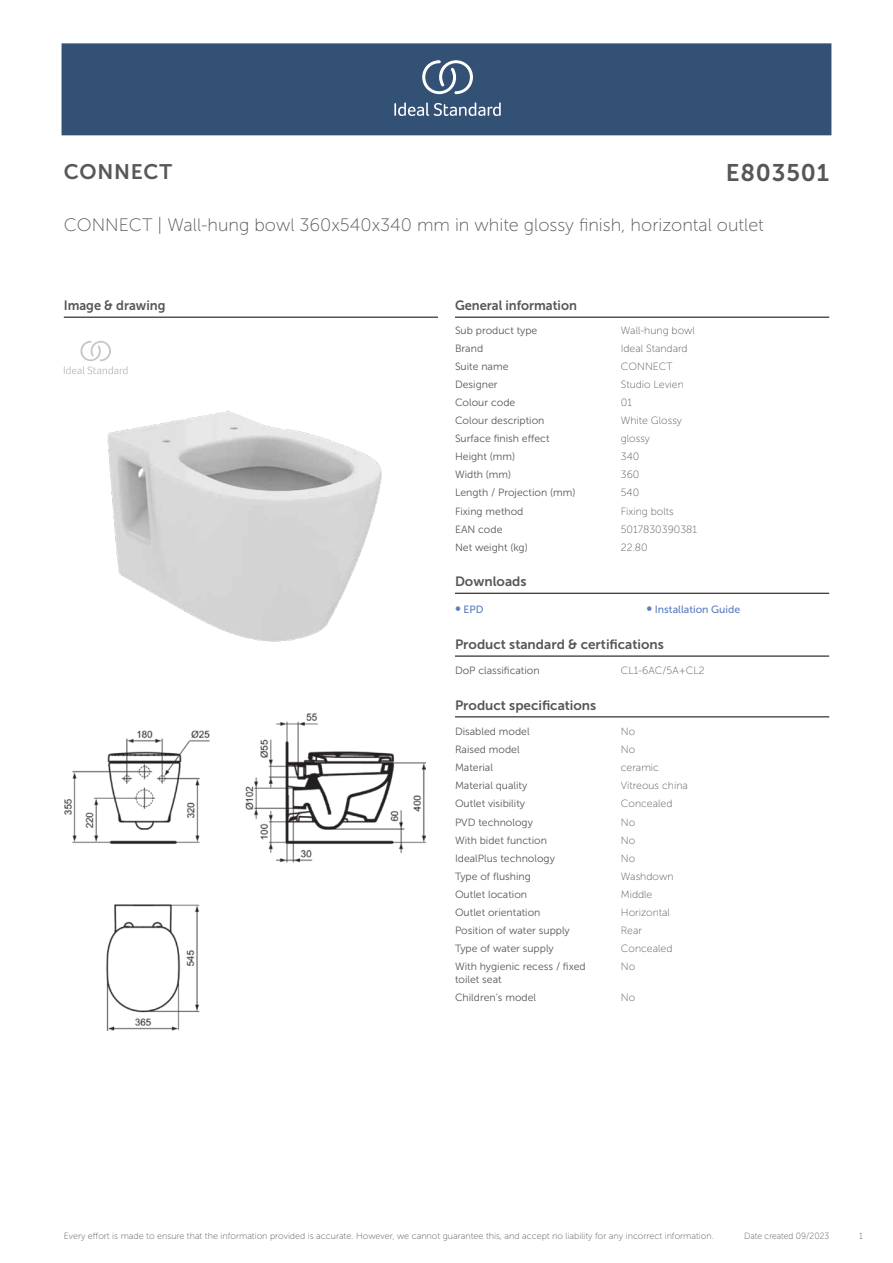
<style>
.page{position:relative;width:893px;height:1263px;background:#fff}
.page>*{position:absolute;margin:0;border:0;box-sizing:border-box;transform-origin:0 0}
.t1{font:24px "Museo Sans 700";letter-spacing:.035em;color:#575756}
.t2{font:21px "Museo Sans 700";letter-spacing:.035em;color:#575756}
.t3{font:18px "Museo Sans 100";color:#575756}
.t4{font:13.5px "Museo Sans 700";color:#575756}
.t5{font:13.5px "Museo Sans 700";color:#575756;scale:.95 1}
.t6{font:10.5px/12.6px "Museo Sans 300";color:#575756}
.t7{font:10.5px "Museo Sans 100";color:#575756}
.t8{font:10.5px "Museo Sans 500";color:#5b7ebf}
.t9{font:9px "Museo Sans 100";color:#575756}
.t10{font:9px "Museo Sans 100";color:#575756;scale:.95 1}
.s1{font-size:15px}
</style>
<div class="page">
<div style="left:62px;top:43px;width:769px;height:92px;background:#335075"></div>
<svg style="left:394px;top:102px;width:107px;height:14px"></svg>
<svg style="left:422px;top:60px;width:51px;height:34px"></svg>
<hr style="left:455px;top:317px;width:374px;height:1px;background:#000">
<hr style="left:455px;top:593px;width:374px;height:1px;background:#000">
<hr style="left:455px;top:656px;width:374px;height:1px;background:#000">
<hr style="left:455px;top:717px;width:374px;height:1px;background:#000">
<hr style="left:64px;top:317px;width:374px;height:1px;background:#000">
<svg style="left:64px;top:341px;width:64px;height:33px"></svg>
<img style="left:64px;top:713px;width:361px;height:317px">
<img style="left:107px;top:411px;width:275px;height:231px">
<h2 class="t2" style="left:64px;top:160px;width:110px">CONNECT</h2>
<h1 class="t1" style="left:726px;top:160px;width:105px">E803501</h1>
<h3 class="t3" style="left:64px;top:215px;width:702px">CONNECT | Wall-hung bowl 360x540x340 mm in white glossy finish, horizontal outlet</h3>
<p class="t5" style="left:64px;top:298px;width:109px">Image &amp; drawing</p>
<p class="t5" style="left:455px;top:298px;width:130px">General information</p>
<p class="t6" style="left:455px;top:324px;width:84px">Sub product type</p>
<p class="t7" style="left:621px;top:325px;width:76px">Wall-hung bowl</p>
<p class="t6" style="left:455px;top:342px;width:30px">Brand</p>
<p class="t7" style="left:621px;top:343px;width:68px">Ideal Standard</p>
<p class="t6" style="left:455px;top:360px;width:55px">Suite name</p>
<p class="t7" style="left:621px;top:361px;width:53px">CONNECT</p>
<p class="t6" style="left:455px;top:378px;width:44px">Designer</p>
<p class="t7" style="left:621px;top:379px;width:65px">Studio Levien</p>
<p class="t6" style="left:455px;top:396px;width:62px">Colour code</p>
<p class="t7" style="left:621px;top:397px;width:13px">01</p>
<p class="t6" style="left:455px;top:414px;width:91px">Colour description</p>
<p class="t7" style="left:621px;top:415px;width:63px">White Glossy</p>
<p class="t6" style="left:455px;top:432px;width:96px">Surface finish effect</p>
<p class="t7" style="left:621px;top:433px;width:31px">glossy</p>
<p class="t6" style="left:455px;top:450px;width:62px">Height (mm)</p>
<p class="t7" style="left:621px;top:451px;width:20px">340</p>
<p class="t6" style="left:455px;top:469px;width:58px">Width (mm)</p>
<p class="t7" style="left:621px;top:469px;width:20px">360</p>
<p class="t6" style="left:455px;top:487px;width:122px">Length / Projection (mm)</p>
<p class="t7" style="left:621px;top:487px;width:20px">540</p>
<p class="t6" style="left:455px;top:505px;width:70px">Fixing method</p>
<p class="t7" style="left:621px;top:505px;width:54px">Fixing bolts</p>
<p class="t6" style="left:455px;top:523px;width:49px">EAN code</p>
<p class="t7" style="left:621px;top:523px;width:78px">5017830390381</p>
<p class="t6" style="left:455px;top:541px;width:74px">Net weight (kg)</p>
<p class="t7" style="left:621px;top:541px;width:28px">22.80</p>
<p class="t4" style="left:455px;top:574px;width:73px">Downloads</p>
<p class="t8" style="left:455px;top:603px;width:30px"><span class="s1">•</span> EPD</p>
<p class="t8" style="left:646px;top:603px;width:95px"><span class="s1">•</span> Installation Guide</p>
<p class="t4" style="left:455px;top:637px;width:210px">Product standard &amp; certifications</p>
<p class="t6" style="left:455px;top:664px;width:86px">DoP classification</p>
<p class="t7" style="left:621px;top:665px;width:85px">CL1-6AC/5A+CL2</p>
<p class="t4" style="left:455px;top:698px;width:143px">Product specifications</p>
<p class="t6" style="left:455px;top:725px;width:76px">Disabled model</p>
<p class="t7" style="left:621px;top:726px;width:16px">No</p>
<p class="t6" style="left:455px;top:743px;width:66px">Raised model</p>
<p class="t7" style="left:621px;top:744px;width:16px">No</p>
<p class="t6" style="left:455px;top:761px;width:39px">Material</p>
<p class="t7" style="left:621px;top:762px;width:40px">ceramic</p>
<p class="t6" style="left:455px;top:779px;width:74px">Material quality</p>
<p class="t7" style="left:621px;top:780px;width:69px">Vitreous china</p>
<p class="t6" style="left:455px;top:798px;width:72px">Outlet visibility</p>
<p class="t7" style="left:621px;top:798px;width:53px">Concealed</p>
<p class="t6" style="left:455px;top:816px;width:79px">PVD technology</p>
<p class="t7" style="left:621px;top:816px;width:16px">No</p>
<p class="t6" style="left:455px;top:834px;width:93px">With bidet function</p>
<p class="t7" style="left:621px;top:834px;width:16px">No</p>
<p class="t6" style="left:455px;top:852px;width:101px">IdealPlus technology</p>
<p class="t7" style="left:621px;top:852px;width:16px">No</p>
<p class="t6" style="left:455px;top:870px;width:77px">Type of flushing</p>
<p class="t7" style="left:621px;top:871px;width:54px">Washdown</p>
<p class="t6" style="left:455px;top:888px;width:74px">Outlet location</p>
<p class="t7" style="left:621px;top:889px;width:33px">Middle</p>
<p class="t6" style="left:455px;top:906px;width:87px">Outlet orientation</p>
<p class="t7" style="left:621px;top:907px;width:51px">Horizontal</p>
<p class="t6" style="left:455px;top:924px;width:116px">Position of water supply</p>
<p class="t7" style="left:621px;top:925px;width:23px">Rear</p>
<p class="t6" style="left:455px;top:942px;width:100px">Type of water supply</p>
<p class="t7" style="left:621px;top:943px;width:53px">Concealed</p>
<p class="t6" style="left:455px;top:960px;width:132px">With hygienic recess / fixed toilet seat</p>
<p class="t7" style="left:621px;top:961px;width:16px">No</p>
<p class="t6" style="left:455px;top:991px;width:83px">Children’s model</p>
<p class="t7" style="left:621px;top:992px;width:16px">No</p>
<p class="t9" style="left:64px;top:1231px;width:652px">Every effort is made to ensure that the information provided is accurate. However, we cannot guarantee this, and accept no liability for any incorrect information.</p>
<p class="t10" style="left:744px;top:1231px;width:91px">Date created 09/2023</p>
<p class="t10" style="left:859px;top:1231px;width:5px">1</p>
</div>
